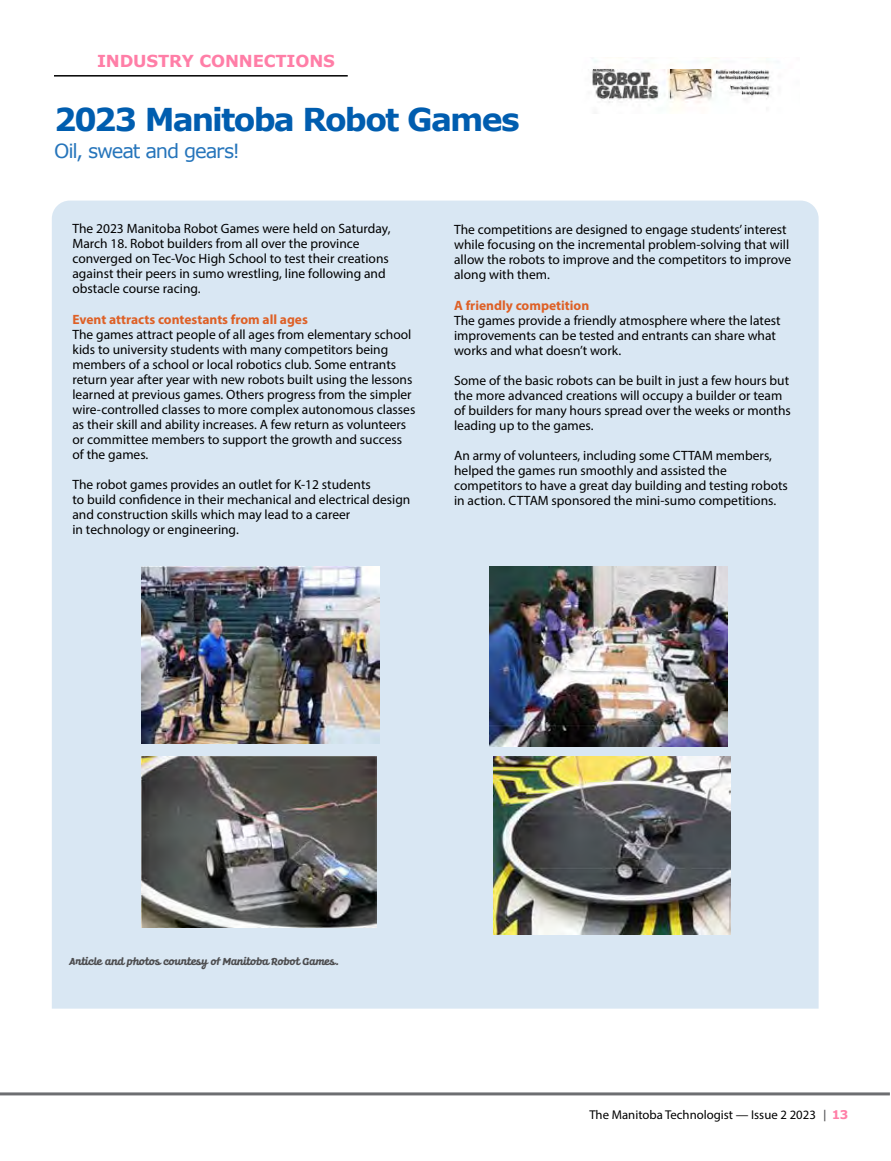
<style>
.page{position:relative;width:891px;height:1161px;background:#fff}
.page>*{position:absolute;margin:0;border:0;box-sizing:border-box;transform-origin:0 0}
.t1{font:700 31.5px "Verdana";letter-spacing:-.06em;color:#005daf}
.t2{font:19.5px "Verdana";letter-spacing:-.06em;color:#2675bb}
.t3{font:700 16.5px "Verdana";letter-spacing:-.01em;color:#ff7ea7}
.t4{font:13.5px/15px "Myriad Pro";color:#000}
.t5{font:700 13.5px "Myriad Pro";color:#de6026}
.t6{font:12.75px "Myriad Pro";color:#000}
.t7{font:12px "Dunley Trial";color:#4d4d4f}
.s1{font-family:"Verdana";font-size:12px;color:#4d4d4f}
.s2{font-family:"Verdana";font-weight:700;font-size:12px;color:#ff7ea7}
</style>
<div class="page">
<hr style="left:0;top:1092px;width:890px;height:3px;background:#6d6e71">
<div style="left:52px;top:201px;width:767px;height:808px;background:#d9e7f3"></div>
<hr style="left:54px;top:75px;width:294px;height:2px;background:#000">
<img style="left:592px;top:57px;width:179px;height:53px">
<img style="left:142px;top:757px;width:235px;height:170px">
<img style="left:489px;top:567px;width:238px;height:180px">
<img style="left:142px;top:567px;width:237px;height:177px">
<img style="left:494px;top:757px;width:237px;height:178px">
<p class="t3" style="left:97px;top:50px;width:239px">INDUSTRY CONNECTIONS</p>
<h1 class="t1" style="left:54px;top:99px;width:467px">2023 Manitoba Robot Games</h1>
<h2 class="t2" style="left:54px;top:139px;width:188px">Oil, sweat and gears!</h2>
<p class="t4" style="left:72px;top:221px;width:320px">The 2023 Manitoba Robot Games were held on Saturday, March 18. Robot builders from all over the province converged on Tec-Voc High School to test their creations against their peers in sumo wrestling, line following and obstacle course racing.</p>
<p class="t5" style="left:72px;top:311px;width:237px">Event attracts contestants from all ages</p>
<p class="t4" style="left:72px;top:327px;width:344px">The games attract people of all ages from elementary school kids to university students with many competitors being members of a school or local robotics club. Some entrants return year after year with new robots built using the lessons learned at previous games. Others progress from the simpler wire-controlled classes to more complex autonomous classes as their skill and ability increases. A few return as volunteers or committee members to support the growth and success of the games.</p>
<p class="t4" style="left:72px;top:477px;width:339px">The robot games provides an outlet for K-12 students<br>to build confidence in their mechanical and electrical design and construction skills which may lead to a career<br>in technology or engineering.</p>
<p class="t4" style="left:454px;top:221px;width:339px">The competitions are designed to engage students’ interest while focusing on the incremental problem-solving that will allow the robots to improve and the competitors to improve along with them.</p>
<p class="t5" style="left:454px;top:297px;width:137px">A friendly competition</p>
<p class="t4" style="left:454px;top:313px;width:328px">The games provide a friendly atmosphere where the latest improvements can be tested and entrants can share what works and what doesn’t work.</p>
<p class="t4" style="left:454px;top:373px;width:338px">Some of the basic robots can be built in just a few hours but the more advanced creations will occupy a builder or team of builders for many hours spread over the weeks or months leading up to the games.</p>
<p class="t4" style="left:454px;top:448px;width:335px">An army of volunteers, including some CTTAM members, helped the games run smoothly and assisted the competitors to have a great day building and testing robots in action. CTTAM sponsored the mini-sumo competitions.</p>
<p class="t7" style="left:70px;top:955px;width:271px">Article and photos courtesy of Manitoba Robot Games.</p>
<p class="t6" style="left:589px;top:1107px;width:260px">The Manitoba Technologist — Issue 2 2023 <span class="s1">|</span> <span class="s2">13</span></p>
</div>
